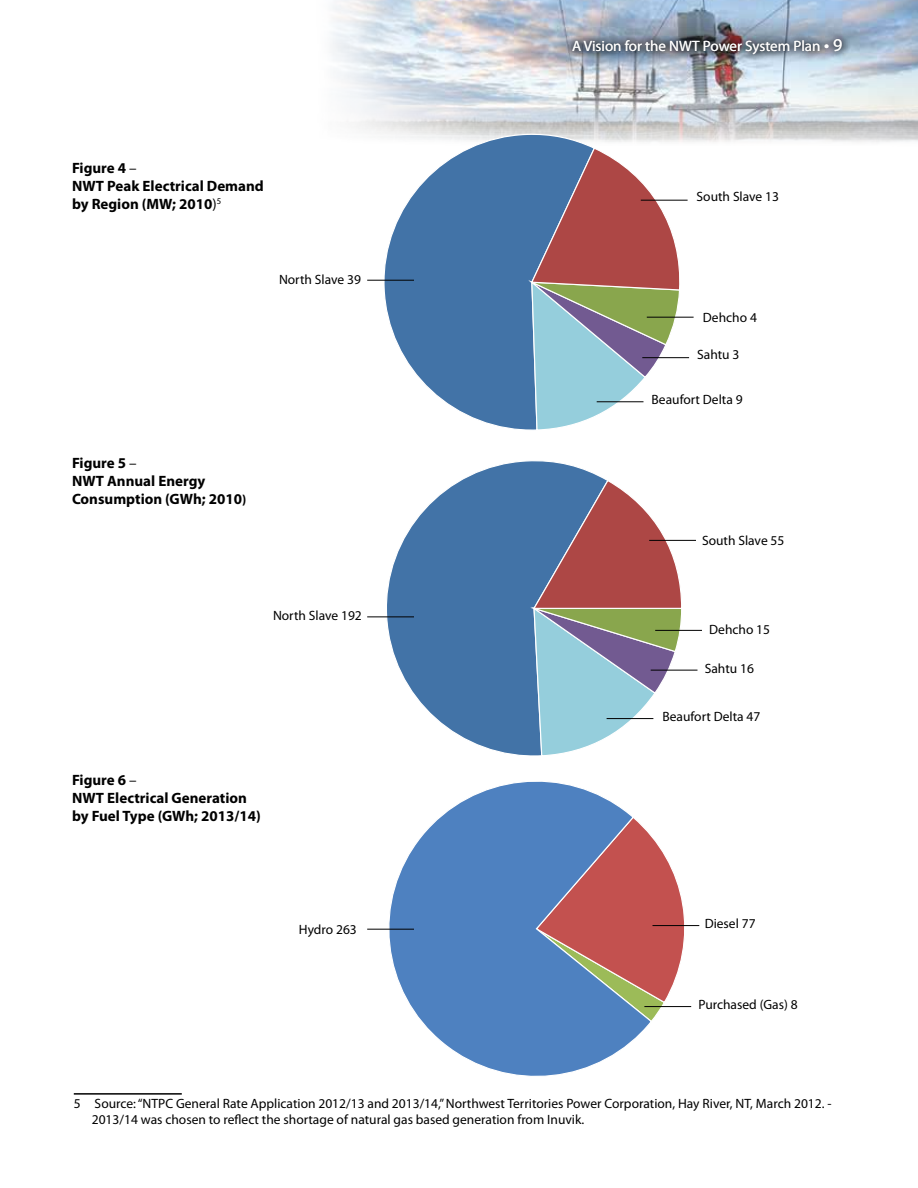
<style>
.page{position:relative;width:918px;height:1188px;background:#fff}
.page>*{position:absolute;margin:0;border:0;box-sizing:border-box;transform-origin:0 0}
.t1{font:700 15px/18px "Myriad Pro";color:#000}
.t2{font:15px "Myriad Pro";color:#fff}
.t3{font:13.5px/16.2px "Myriad Pro";color:#000}
.s1{font-weight:400}
.s2{font-size:13.5px}
.s3{font-size:18px}
</style>
<div class="page">
<img style="left:331px;top:0;width:587px;height:142px">
<div style="left:564px;top:30px;width:287px;height:33px;background:#000;opacity:.97"></div>
<svg style="left:380px;top:132px;width:216px;height:298px"></svg>
<svg style="left:530px;top:147px;width:153px;height:283px"></svg>
<svg style="left:381px;top:461px;width:223px;height:295px"></svg>
<svg style="left:532px;top:479px;width:151px;height:277px"></svg>
<svg style="left:653px;top:839px;width:47px;height:179px"></svg>
<svg style="left:370px;top:781px;width:283px;height:295px"></svg>
<hr style="left:367px;top:280px;width:47px;height:1px;background:#000">
<hr style="left:367px;top:616px;width:47px;height:1px;background:#000">
<hr style="left:367px;top:929px;width:47px;height:1px;background:#000">
<hr style="left:641px;top:200px;width:47px;height:1px;background:#000">
<hr style="left:647px;top:317px;width:47px;height:1px;background:#000">
<hr style="left:642px;top:357px;width:47px;height:1px;background:#000">
<hr style="left:597px;top:401px;width:46px;height:1px;background:#000">
<hr style="left:649px;top:540px;width:47px;height:1px;background:#000">
<hr style="left:655px;top:630px;width:47px;height:1px;background:#000">
<hr style="left:651px;top:670px;width:46px;height:1px;background:#000">
<hr style="left:607px;top:718px;width:46px;height:1px;background:#000">
<hr style="left:652px;top:925px;width:47px;height:1px;background:#000">
<hr style="left:644px;top:1006px;width:47px;height:1px;background:#000">
<hr style="left:74px;top:1093px;width:108px;height:2px;background:#000">
<p class="t1" style="left:72px;top:158px;width:193px">Figure 4 <span class="s1">–<br></span>NWT Peak Electrical Demand by Region (MW; 2010<span class="s1">)</span><sup>5</sup></p>
<p class="t3" style="left:279px;top:271px;width:83px">North Slave 39</p>
<p class="t1" style="left:72px;top:454px;width:176px">Figure 5 <span class="s1">–<br></span>NWT Annual Energy<br>Consumption (GWh; 2010<span class="s2">)</span></p>
<p class="t3" style="left:273px;top:607px;width:90px">North Slave 192</p>
<p class="t1" style="left:72px;top:770px;width:190px">Figure 6 <span class="s1">–<br></span>NWT Electrical Generation by Fuel Type (GWh; 2013/14)</p>
<p class="t3" style="left:299px;top:921px;width:60px">Hydro 263</p>
<p class="t2" style="left:572px;top:37px;width:272px">A Vision for the NWT Power System Plan <span class="s3">• 9</span></p>
<p class="t3" style="left:697px;top:188px;width:84px">South Slave 13</p>
<p class="t3" style="left:703px;top:309px;width:56px">Dehcho 4</p>
<p class="t3" style="left:697px;top:346px;width:44px">Sahtu 3</p>
<p class="t3" style="left:652px;top:391px;width:93px">Beaufort Delta 9</p>
<p class="t3" style="left:702px;top:532px;width:84px">South Slave 55</p>
<p class="t3" style="left:709px;top:621px;width:62px">Dehcho 15</p>
<p class="t3" style="left:705px;top:660px;width:51px">Sahtu 16</p>
<p class="t3" style="left:662px;top:708px;width:100px">Beaufort Delta 47</p>
<p class="t3" style="left:705px;top:915px;width:52px">Diesel 77</p>
<p class="t3" style="left:698px;top:996px;width:101px">Purchased (Gas) 8</p>
<p class="t3" style="left:92px;top:1095px;width:741px;text-indent:-18px">5 Source: “NTPC General Rate Application 2012/13 and 2013/14,” Northwest Territories Power Corporation, Hay River, NT, March 2012. -<br>2013/14 was chosen to reflect the shortage of natural gas based generation from Inuvik.</p>
</div>
